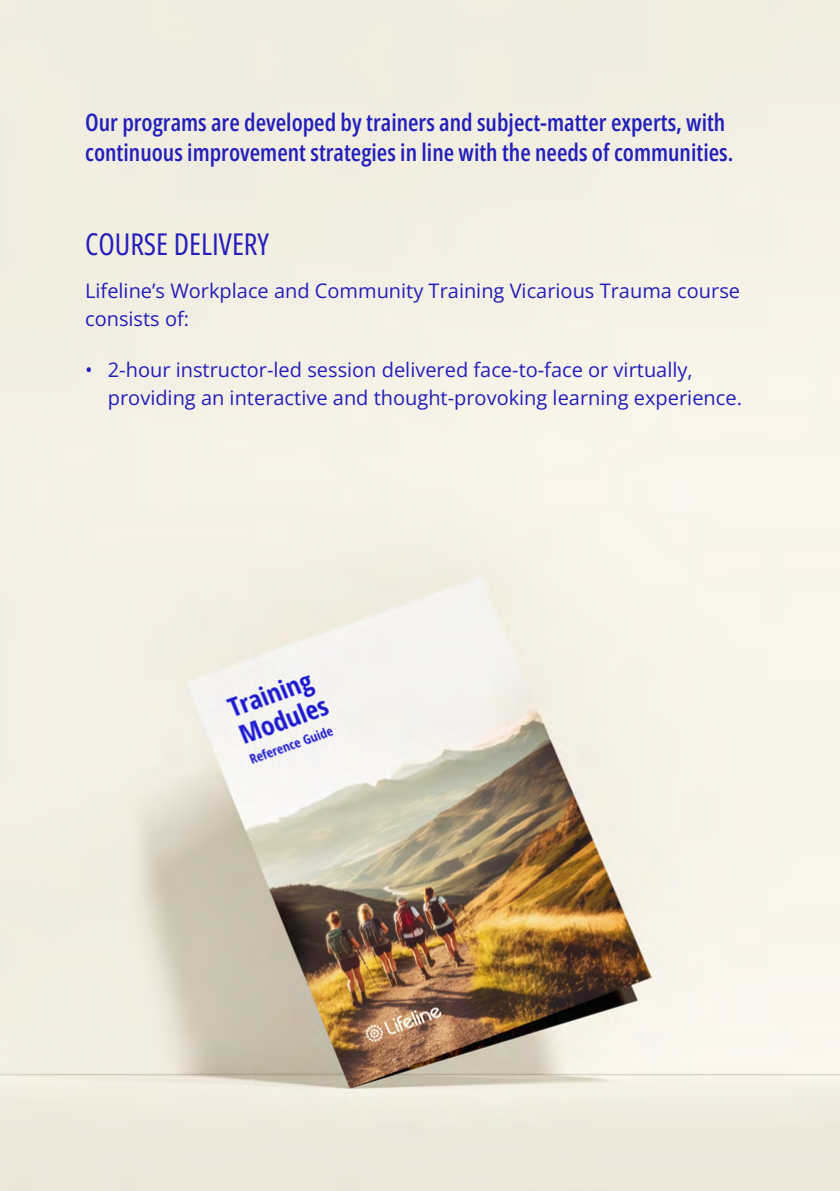
<style>
.page{position:relative;width:840px;height:1191px;background:#fff}
.page>*{position:absolute;margin:0;border:0;box-sizing:border-box;transform-origin:0 0}
.Page_Subheading{font:30px "Open Sans";color:#221fbb}
.Pullout_box{font:24px/30px "Open Sans";color:#221fbb}
.Body_Copy{font:20px/28px "Open Sans";color:#221fbb}
</style>
<div class="page">
<img style="left:0;top:0;width:839px;height:1191px">
<svg style="left:0;top:866px;width:1px;height:325px"></svg>
<p class="Pullout_box" style="left:85px;top:107px;width:649px">Our programs are developed by trainers and subject-matter experts, with continuous improvement strategies in line with the needs of communities.</p>
<p class="Page_Subheading" style="left:85px;top:223px;width:185px">COURSE DELIVERY</p>
<p class="Body_Copy" style="left:85px;top:276px;width:656px">Lifeline’s Workplace and Community Training Vicarious Trauma course consists of:</p>
<p class="Body_Copy" style="left:108px;top:355px;width:635px;text-indent:-23px">• 2-hour instructor-led session delivered face-to-face or virtually, providing an interactive and thought-provoking learning experience.</p>
</div>
